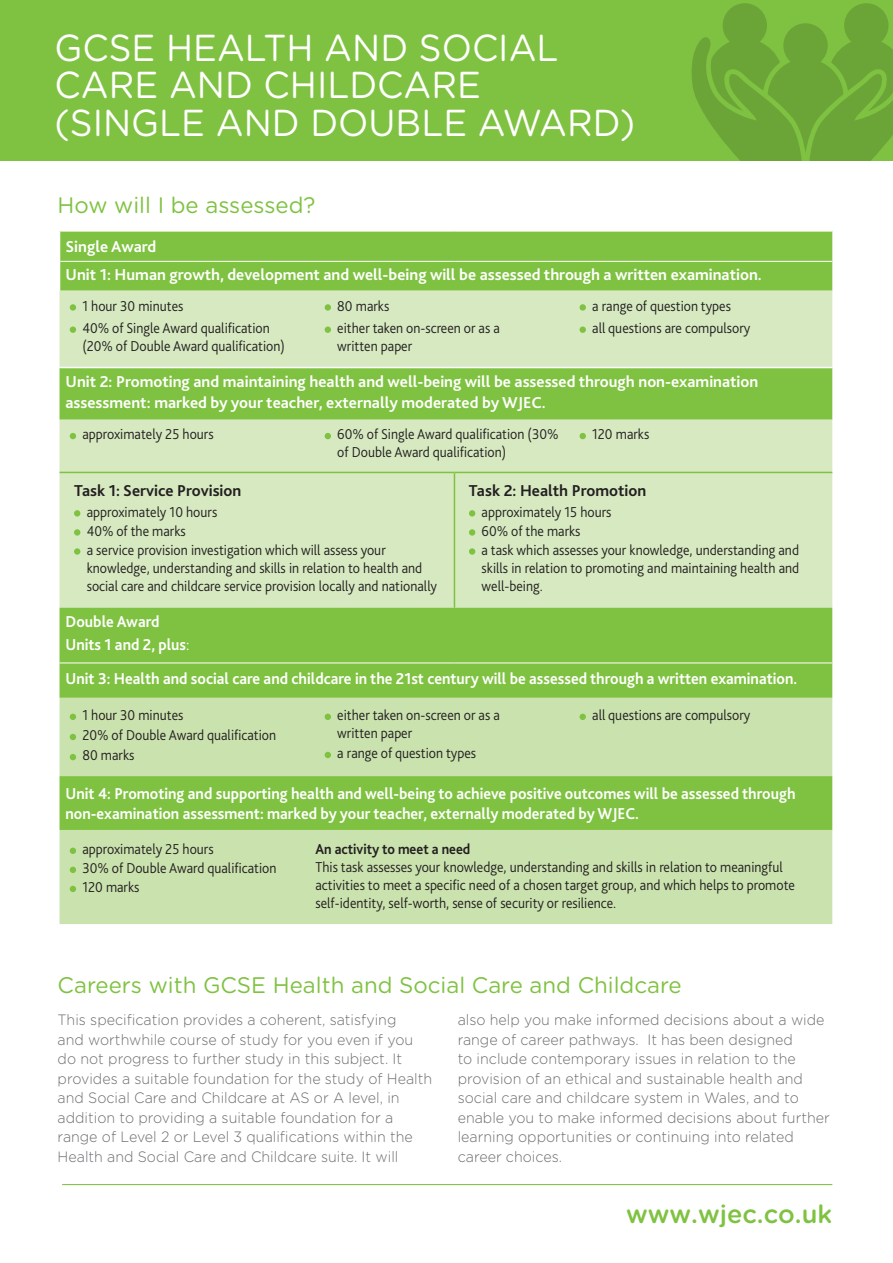
<style>
.page{position:relative;width:893px;height:1263px;background:#fff}
.page>*{position:absolute;margin:0;border:0;box-sizing:border-box;transform-origin:0 0}
.t1{font:37.5px/37.5px "Gotham Rounded";color:#fff;scale:.95 1}
.t2{font:500 25.35px "Gotham Rounded";color:#7fc241}
.t3{font:22.5px "Gotham Rounded";color:#7fc241}
.t4{font:700 16.5px/23px "Bliss 2";color:#fff;scale:.95 1}
.t5{font:700 16.5px/28.3px "Bliss 2";color:#fff}
.t6{font:700 16.5px "Bliss 2";color:#231f20}
.t7{font:300 15px/18.6px "Bliss 2";color:#231f20;scale:.93 1}
.t8{font:300 15px/19.5px "Gotham Rounded";color:#6c6d70;scale:.95 1}
.t9{font:700 15px "Bliss 2";color:#231f20;scale:.93 1}
.s1{font-weight:300}
</style>
<div class="page">
<div style="left:0;top:0;width:893px;height:160px;background:#7fc241"></div>
<svg style="left:691px;top:3px;width:202px;height:157px"></svg>
<div style="left:60px;top:232px;width:772px;height:59px;background:#7fc241"></div>
<svg style="left:60px;top:291px;width:772px;height:317px;fill:#d6e9c0"></svg>
<div style="left:60px;top:608px;width:772px;height:90px;background:#7fc241"></div>
<svg style="left:60px;top:698px;width:772px;height:226px;fill:#cae2ae"></svg>
<hr style="left:60px;top:367px;width:394px;height:1px;background:#fff">
<hr style="left:454px;top:367px;width:378px;height:1px;background:#fff">
<hr style="left:454px;top:473px;width:1px;height:135px;background:#7fc241">
<hr style="left:60px;top:261px;width:394px;height:1px;background:#fff">
<hr style="left:454px;top:261px;width:378px;height:1px;background:#fff">
<hr style="left:60px;top:472px;width:394px;height:1px;background:#7fc241">
<hr style="left:454px;top:472px;width:378px;height:1px;background:#7fc241">
<hr style="left:60px;top:663px;width:394px;height:1px;background:#fff">
<hr style="left:454px;top:663px;width:378px;height:1px;background:#fff">
<div style="left:74px;top:510px;width:6px;height:7px;background:#7fc241;border-radius:50%"></div>
<div style="left:74px;top:529px;width:6px;height:7px;background:#7fc241;border-radius:50%"></div>
<div style="left:74px;top:548px;width:6px;height:7px;background:#7fc241;border-radius:50%"></div>
<div style="left:469px;top:510px;width:6px;height:7px;background:#7fc241;border-radius:50%"></div>
<div style="left:469px;top:529px;width:6px;height:7px;background:#7fc241;border-radius:50%"></div>
<div style="left:469px;top:548px;width:6px;height:7px;background:#7fc241;border-radius:50%"></div>
<hr style="left:62px;top:1184px;width:770px;height:1px;background:#7fc241">
<div style="left:70px;top:304px;width:6px;height:7px;background:#7fc241;border-radius:50%"></div>
<div style="left:70px;top:326px;width:6px;height:7px;background:#7fc241;border-radius:50%"></div>
<div style="left:325px;top:304px;width:6px;height:7px;background:#7fc241;border-radius:50%"></div>
<div style="left:325px;top:326px;width:6px;height:7px;background:#7fc241;border-radius:50%"></div>
<div style="left:579px;top:304px;width:7px;height:7px;background:#7fc241;border-radius:50%"></div>
<div style="left:579px;top:326px;width:7px;height:7px;background:#7fc241;border-radius:50%"></div>
<svg style="left:70px;top:714px;width:6px;height:6px"></svg>
<svg style="left:70px;top:734px;width:6px;height:6px"></svg>
<svg style="left:70px;top:754px;width:6px;height:6px"></svg>
<svg style="left:325px;top:714px;width:6px;height:6px"></svg>
<svg style="left:325px;top:752px;width:6px;height:6px"></svg>
<div style="left:579px;top:714px;width:7px;height:6px;background:#7fc241;border-radius:50%"></div>
<svg style="left:70px;top:848px;width:6px;height:6px"></svg>
<svg style="left:70px;top:867px;width:6px;height:6px"></svg>
<svg style="left:70px;top:886px;width:6px;height:6px"></svg>
<svg style="left:70px;top:433px;width:6px;height:6px"></svg>
<svg style="left:325px;top:433px;width:6px;height:6px"></svg>
<div style="left:579px;top:433px;width:7px;height:6px;background:#7fc241;border-radius:50%"></div>
<h1 class="t1" style="left:54px;top:27px;width:613px">GCSE HEALTH AND SOCIAL<br>CARE AND CHILDCARE (SINGLE AND DOUBLE AWARD)</h1>
<h3 class="t3" style="left:58px;top:190px;width:259px">How will I be assessed?</h3>
<p class="t5" style="left:66px;top:232px;width:698px">Single Award<br>Unit 1: Human growth, development and well-being will be assessed through a written examination.</p>
<p class="t7" style="left:82px;top:294px;width:203px;line-height:22.2px">1 hour 30 minutes<br>40% of Single Award qualification</p>
<p class="t7" style="left:82px;top:336px;width:219px">(20% of Double Award qualification)</p>
<p class="t7" style="left:337px;top:294px;width:176px;line-height:22.2px">80 marks<br>either taken on-screen or as a</p>
<p class="t7" style="left:337px;top:336px;width:82px">written paper</p>
<p class="t7" style="left:592px;top:294px;width:171px;line-height:22.2px">a range of question types<br>all questions are compulsory</p>
<p class="t5" style="left:66px;top:370px;width:694px;line-height:21.1px">Unit 2: Promoting and maintaining health and well-being will be assessed through non-examination assessment: marked by your teacher, externally moderated by WJEC.</p>
<p class="t7" style="left:82px;top:425px;width:143px">approximately 25 hours</p>
<p class="t7" style="left:337px;top:425px;width:239px;line-height:18px">60% of Single Award qualification (30% of Double Award qualification)</p>
<p class="t7" style="left:592px;top:425px;width:63px">120 marks</p>
<p class="t6" style="left:74px;top:480px;width:169px">Task 1: Service Provision</p>
<p class="t7" style="left:87px;top:502px;width:378px">approximately 10 hours<br>40% of the marks<br>a service provision investigation which will assess your knowledge, understanding and skills in relation to health and social care and childcare service provision locally and nationally</p>
<p class="t6" style="left:469px;top:480px;width:179px">Task 2: Health Promotion</p>
<p class="t7" style="left:482px;top:502px;width:343px">approximately 15 hours<br>60% of the marks<br>a task which assesses your knowledge, understanding and skills in relation to promoting and maintaining health and well-being.</p>
<p class="t4" style="left:66px;top:609px;width:132px">Double Award<br>Units 1 and 2, plus<span class="s1">:</span></p>
<p class="t4" style="left:66px;top:667px;width:772px">Unit 3: Health and social care and childcare in the 21st century will be assessed through a written examination.</p>
<p class="t7" style="left:82px;top:705px;width:210px;line-height:20.1px">1 hour 30 minutes<br>20% of Double Award qualification<br>80 marks</p>
<p class="t7" style="left:337px;top:706px;width:176px;line-height:18px">either taken on-screen or as a written paper</p>
<p class="t7" style="left:337px;top:743px;width:151px">a range of question types</p>
<p class="t7" style="left:592px;top:705px;width:171px">all questions are compulsory</p>
<p class="t4" style="left:66px;top:784px;width:770px;line-height:19.5px">Unit 4: Promoting and supporting health and well-being to achieve positive outcomes will be assessed through non-examination assessment: marked by your teacher, externally moderated by WJEC.</p>
<p class="t7" style="left:82px;top:839px;width:210px;line-height:19px">approximately 25 hours<br>30% of Double Award qualification<br>120 marks</p>
<p class="t9" style="left:315px;top:840px;width:168px">An activity to meet a need</p>
<p class="t7" style="left:315px;top:858px;width:517px;line-height:18px">This task assesses your knowledge, understanding and skills in relation to meaningful activities to meet a specific need of a chosen target group, and which helps to promote self-identity, self-worth, sense of security or resilience.</p>
<h3 class="t3" style="left:58px;top:969px;width:626px">Careers with GCSE Health and Social Care and Childcare</h3>
<p class="t8" style="left:58px;top:1009px;width:396px">This specification provides a coherent, satisfying<br>and worthwhile course of study for you even if you do not progress to further study in this subject. It provides a suitable foundation for the study of Health and Social Care and Childcare at AS or A level, in addition to providing a suitable foundation for a range of Level 2 or Level 3 qualifications within the Health and Social Care and Childcare suite. It will</p>
<p class="t8" style="left:458px;top:1009px;width:393px">also help you make informed decisions about a wide range of career pathways. It has been designed<br>to include contemporary issues in relation to the provision of an ethical and sustainable health and social care and childcare system in Wales, and to enable you to make informed decisions about further learning opportunities or continuing into related career choices.</p>
<h2 class="t2" style="left:626px;top:1196px;width:208px">www.wjec.co.uk</h2>
</div>
